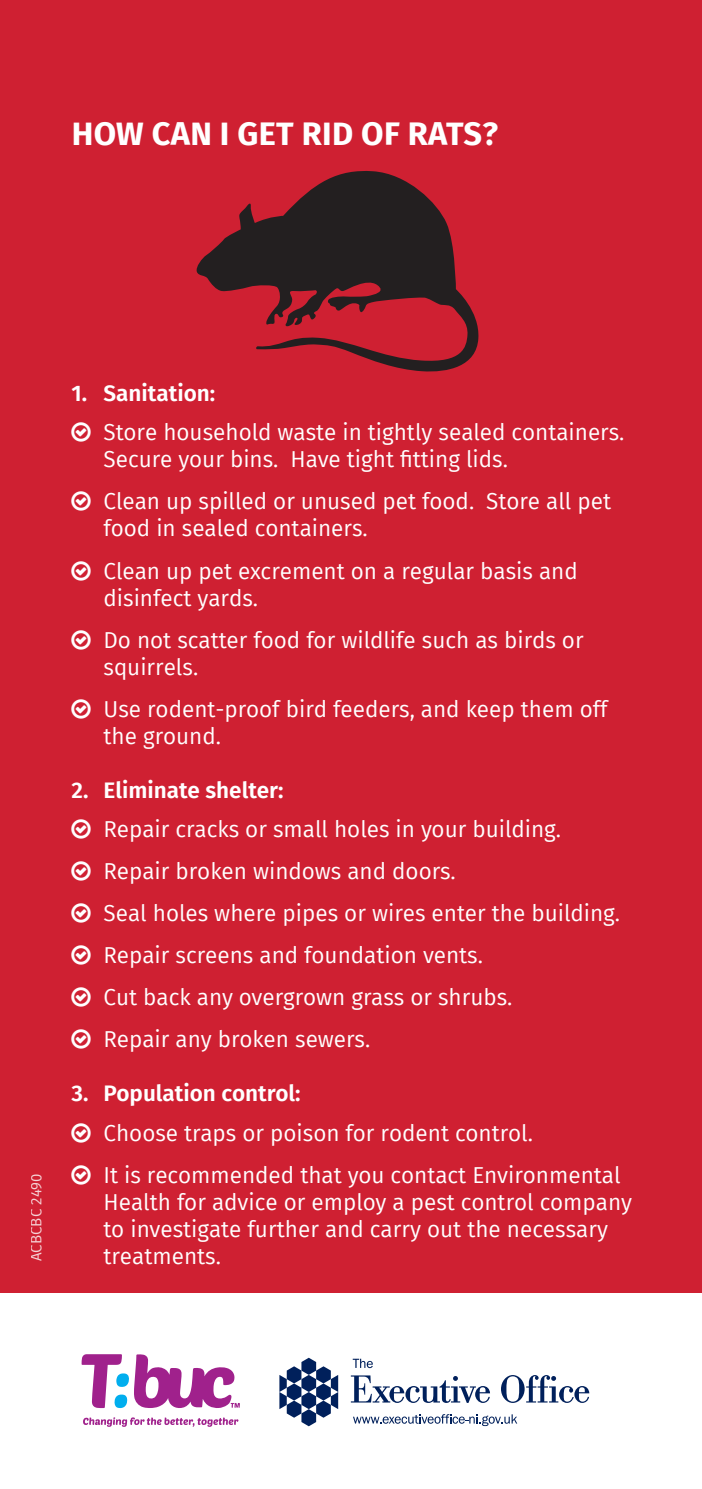
<style>
.page{position:relative;width:702px;height:1489px;background:#fff}
.page>*{position:absolute;margin:0;border:0;box-sizing:border-box;transform-origin:0 0}
.t1{font:700 32.5px "Fira Sans";letter-spacing:.01em;color:#fff}
.t2{font:22.5px/27px "Fira Sans";color:#fff}
.t3{font:600 22.5px "Fira Sans";color:#fff}
.t4{font:15px "Fira Sans";letter-spacing:.005em;color:#fff}
</style>
<div class="page">
<div style="left:0;top:0;width:702px;height:1292px;background:#cf2032"></div>
<svg style="left:196px;top:171px;width:283px;height:201px"></svg>
<svg style="left:279px;top:1357px;width:59px;height:69px"></svg>
<svg style="left:353px;top:1358px;width:20px;height:9px"></svg>
<svg style="left:351px;top:1375px;width:139px;height:27px"></svg>
<svg style="left:501px;top:1375px;width:88px;height:27px"></svg>
<svg style="left:353px;top:1414px;width:164px;height:11px"></svg>
<svg style="left:82px;top:1354px;width:158px;height:53px"></svg>
<svg style="left:83px;top:1417px;width:155px;height:9px"></svg>
<p class="t1" style="left:72px;top:106px;width:427px">HOW CAN I GET RID OF RATS?</p>
<p class="t4" style="left:25px;top:1260px;width:89px;rotate:-90deg">ACBCBC 2490</p>
<p class="t3" style="left:72px;top:374px;width:145px">1. Sanitation:</p>
<p class="t2" style="left:103px;top:418px;width:522px">Store household waste in tightly sealed containers.<br>Secure your bins. Have tight fitting lids.</p>
<p class="t2" style="left:103px;top:487px;width:509px">Clean up spilled or unused pet food. Store all pet food in sealed containers.</p>
<p class="t2" style="left:103px;top:556px;width:475px">Clean up pet excrement on a regular basis and disinfect yards.</p>
<p class="t2" style="left:103px;top:625px;width:481px">Do not scatter food for wildlife such as birds or squirrels.</p>
<p class="t2" style="left:103px;top:694px;width:505px">Use rodent-proof bird feeders, and keep them off the ground.</p>
<p class="t3" style="left:72px;top:771px;width:213px">2. Eliminate shelter:</p>
<p class="t2" style="left:103px;top:815px;width:459px">Repair cracks or small holes in your building.</p>
<p class="t2" style="left:103px;top:857px;width:354px">Repair broken windows and doors.</p>
<p class="t2" style="left:103px;top:899px;width:518px">Seal holes where pipes or wires enter the building.</p>
<p class="t2" style="left:103px;top:941px;width:381px">Repair screens and foundation vents.</p>
<p class="t2" style="left:103px;top:983px;width:410px">Cut back any overgrown grass or shrubs.</p>
<p class="t2" style="left:103px;top:1025px;width:268px">Repair any broken sewers.</p>
<p class="t3" style="left:72px;top:1074px;width:230px">3. Population control:</p>
<p class="t2" style="left:103px;top:1118px;width:431px">Choose traps or poison for rodent control.</p>
<p class="t2" style="left:103px;top:1160px;width:530px">It is recommended that you contact Environmental<br>Health for advice or employ a pest control company to investigate further and carry out the necessary</p>
<p class="t2" style="left:103px;top:1241px;width:119px">treatments.</p>
</div>
